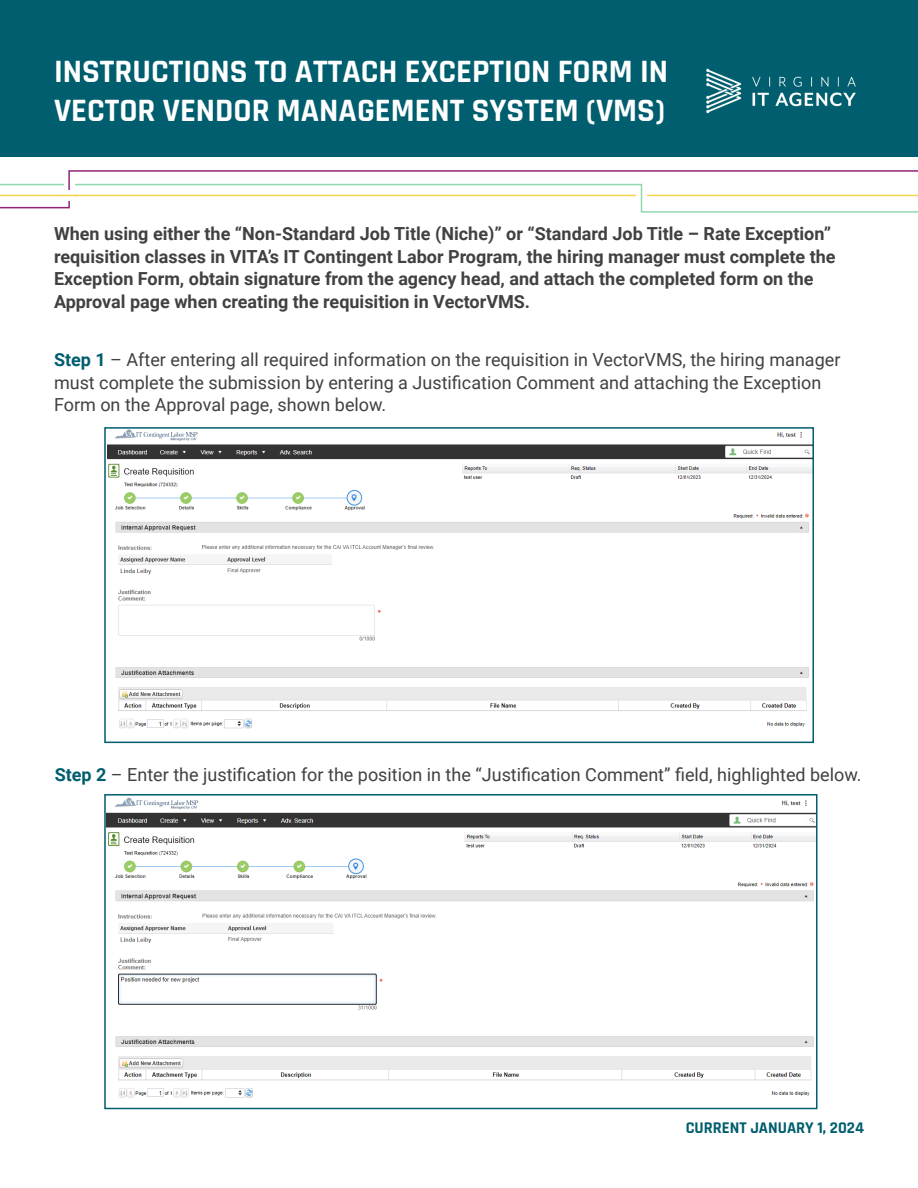
<style>
.page{position:relative;width:918px;height:1188px;background:#fff}
.page>*{position:absolute;margin:0;border:0;box-sizing:border-box;transform-origin:0 0}
.t1{font:700 33px/39.6px "Rajdhani";color:#fff}
.t2{font:700 18px/22.5px "Roboto";color:#414042}
.t3{font:18px/22.5px "Roboto";color:#414042}
.t4{font:700 16.5px "Rajdhani";color:#005e6e}
.s1{font-weight:700;color:#005e6e}
</style>
<div class="page">
<div style="left:0;top:0;width:918px;height:156px;background:#005e6e"></div>
<svg style="left:0;top:170px;width:918px;height:43px"></svg>
<img style="left:107px;top:430px;width:704px;height:299px">
<div style="left:104px;top:427px;width:710px;height:316px;border:2px solid #005e6e"></div>
<img style="left:107px;top:797px;width:707px;height:301px">
<div style="left:104px;top:794px;width:713px;height:315px;border:2px solid #005e6e"></div>
<img style="left:706px;top:68px;width:150px;height:46px">
<p class="t1" style="left:54px;top:52px;width:616px">INSTRUCTIONS TO ATTACH EXCEPTION FORM IN<br>VECTOR VENDOR MANAGEMENT SYSTEM (VMS)</p>
<p class="t2" style="left:54px;top:222px;width:783px">When using either the “Non-Standard Job Title (Niche)” or “Standard Job Title – Rate Exception” requisition classes in VITA’s IT Contingent Labor Program, the hiring manager must complete the Exception Form, obtain signature from the agency head, and attach the completed form on the Approval page when creating the requisition in VectorVMS.</p>
<p class="t3" style="left:54px;top:348px;width:788px"><span class="s1">Step 1</span> – After entering all required information on the requisition in VectorVMS, the hiring manager must complete the submission by entering a Justification Comment and attaching the Exception<br>Form on the Approval page, shown below.</p>
<p class="t3" style="left:55px;top:762px;width:808px"><span class="s1">Step 2</span> – Enter the justification for the position in the “Justification Comment” field, highlighted below.</p>
<p class="t4" style="left:686px;top:1117px;width:180px">CURRENT JANUARY 1, 2024</p>
</div>
